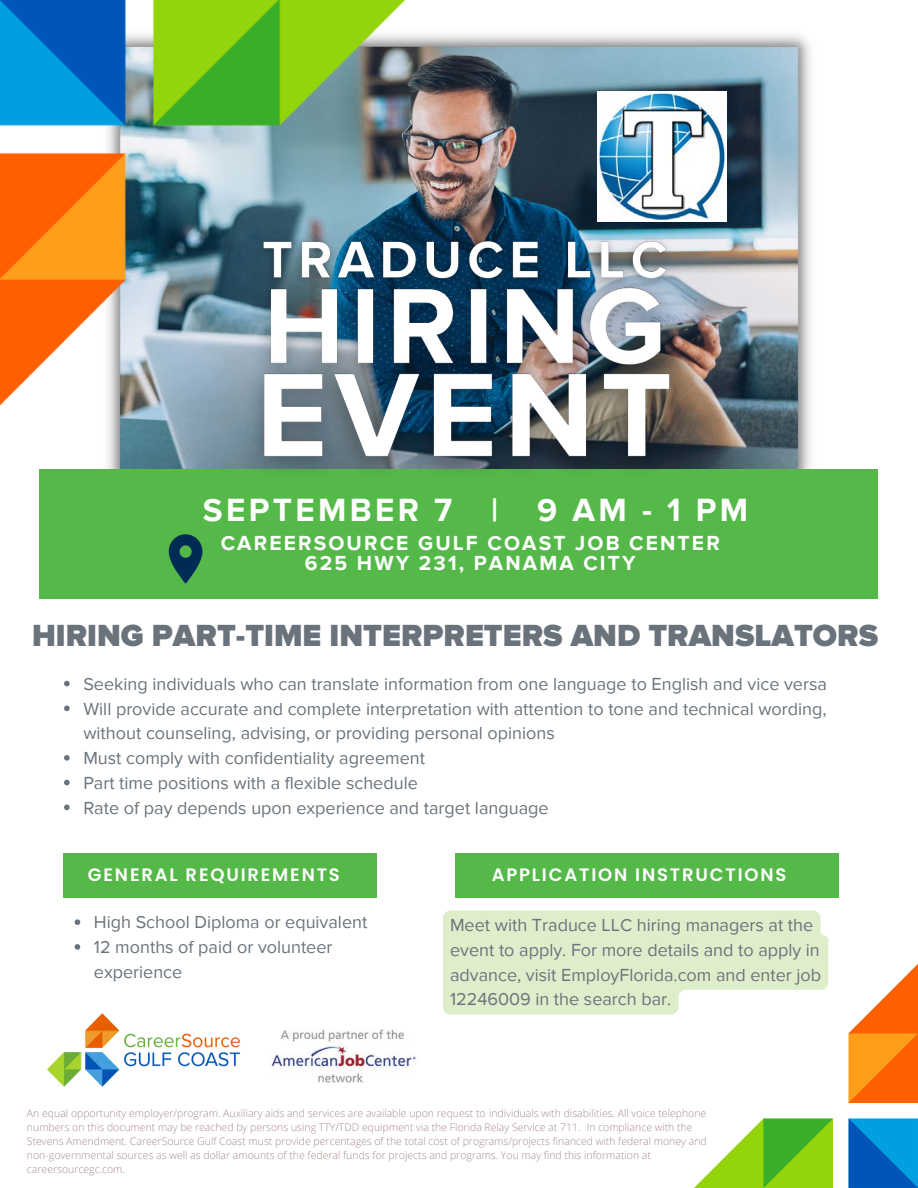
<style>
.page{position:relative;width:918px;height:1188px;background:#fff}
.page>*{position:absolute;margin:0;border:0;box-sizing:border-box;transform-origin:0 0}
.t1{font:700 33.15px "Proxima Nova";letter-spacing:.1em;color:#fff}
.t2{font:900 31.65px "Proxima Nova";color:#6a737b}
.t3{font:700 21px "Proxima Nova";letter-spacing:.1em;color:#fff}
.t4{font:18px/24.8px "Proxima Nova";color:#6a737b}
.t5{font:600 18px "Poppins";letter-spacing:.1em;color:#fff}
.t6{font:300 10.5px/14px "Open Sans";color:#a88c8c}
</style>
<div class="page">
<img style="left:101px;top:34px;width:717px;height:436px">
<div style="left:40px;top:470px;width:838px;height:129px;background:#54b948"></div>
<img style="left:47px;top:1013px;width:193px;height:74px">
<div style="left:63px;top:853px;width:314px;height:45px;background:#54b948"></div>
<div style="left:455px;top:853px;width:383px;height:45px;background:#54b948"></div>
<svg style="left:169px;top:534px;width:33px;height:50px"></svg>
<img style="left:269px;top:1029px;width:147px;height:53px">
<img style="left:0;top:0;width:406px;height:406px">
<div style="left:443px;top:911px;width:385px;height:104px;background:#deeecb"></div>
<img style="left:694px;top:964px;width:224px;height:224px">
<img style="left:598px;top:92px;width:129px;height:129px">
<svg style="left:64px;top:681px;width:6px;height:5px"></svg>
<svg style="left:64px;top:706px;width:6px;height:5px"></svg>
<svg style="left:64px;top:755px;width:6px;height:6px"></svg>
<svg style="left:64px;top:780px;width:6px;height:5px"></svg>
<svg style="left:64px;top:805px;width:6px;height:5px"></svg>
<img style="left:235px;top:237px;width:465px;height:79px">
<img style="left:226px;top:316px;width:484px;height:154px">
<img style="left:246px;top:213px;width:443px;height:97px">
<svg style="left:75px;top:919px;width:5px;height:6px"></svg>
<svg style="left:75px;top:944px;width:5px;height:6px"></svg>
<p class="t1" style="left:203px;top:490px;width:547px">SEPTEMBER 7 | 9 AM - 1 PM</p>
<p class="t3" style="left:221px;top:531px;width:501px">CAREERSOURCE GULF COAST JOB CENTER</p>
<p class="t3" style="left:305px;top:551px;width:332px">625 HWY 231, PANAMA CITY</p>
<p class="t2" style="left:32px;top:617px;width:848px">HIRING PART-TIME INTERPRETERS AND TRANSLATORS</p>
<p class="t4" style="left:83px;top:672px;width:745px">Seeking individuals who can translate information from one language to English and vice versa</p>
<p class="t4" style="left:83px;top:697px;width:745px">Will provide accurate and complete interpretation with attention to tone and technical wording, without counseling, advising, or providing personal opinions</p>
<p class="t4" style="left:83px;top:746px;width:343px">Must comply with confidentiality agreement</p>
<p class="t4" style="left:83px;top:771px;width:336px">Part time positions with a flexible schedule</p>
<p class="t4" style="left:83px;top:796px;width:467px">Rate of pay depends upon experience and target language</p>
<p class="t5" style="left:88px;top:862px;width:254px">GENERAL REQUIREMENTS</p>
<p class="t5" style="left:492px;top:862px;width:296px">APPLICATION INSTRUCTIONS</p>
<p class="t4" style="left:450px;top:913px;width:373px">Meet with Traduce LLC hiring managers at the event to apply. For more details and to apply in advance, visit EmployFlorida.com and enter job 12246009 in the search bar.</p>
<p class="t4" style="left:94px;top:910px;width:275px">High School Diploma or equivalent</p>
<p class="t4" style="left:94px;top:935px;width:240px">12 months of paid or volunteer experience</p>
<p class="t6" style="left:27px;top:1106px;width:681px">An equal opportunity employer/program. Auxiliary aids and services are available upon request to individuals with disabilities. All voice telephone numbers on this document may be reached by persons using TTY/TDD equipment via the Florida Relay Service at 711. In compliance with the Stevens Amendment. CareerSource Gulf Coast must provide percentages of the total cost of programs/projects financed with federal money and non-governmental sources as well as dollar amounts of the federal funds for projects and programs. You may find this information at careersourcegc.com.</p>
</div>
